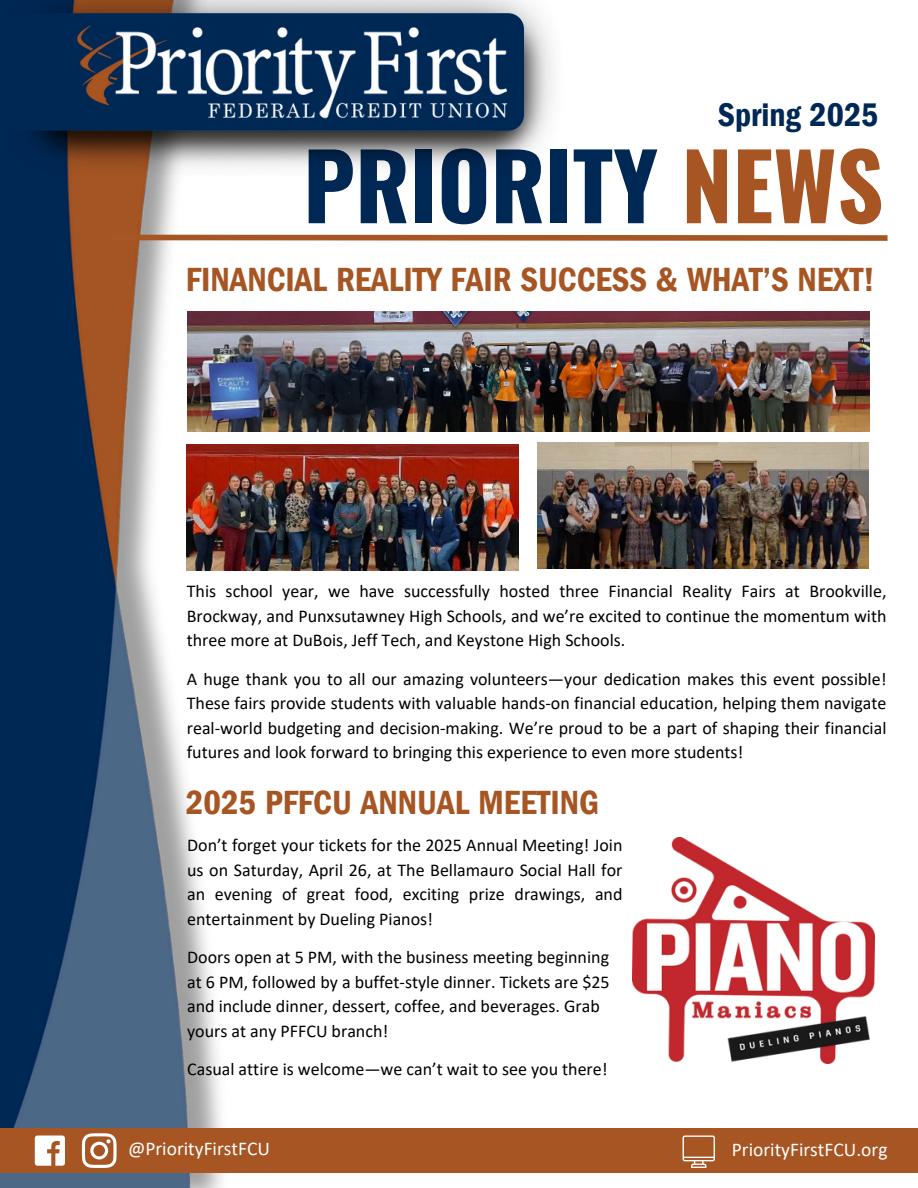
<style>
.page{position:relative;width:918px;height:1188px;background:#fff}
.page>*{position:absolute;margin:0;border:0;box-sizing:border-box;transform-origin:0 0}
.t1{font:700 91.05px "Oswald";color:#002855}
.t2{font:34.5px "Franklin Gothic LT Pro Dm Cn";color:#a65523}
.t3{font:33.6px "Franklin Gothic LT Pro Dm Cn";color:#002855}
.t4{font:19.5px "Calibri";color:#fff}
.t5{font:18px/24.5px "Calibri";color:#000;text-align:justify}
.s1{color:#a65523}
</style>
<div class="page">
<img style="left:0;top:183px;width:270px;height:1005px">
<svg style="left:102px;top:232px;width:786px;height:12px"></svg>
<div style="left:0;top:1129px;width:918px;height:44px;background:#a65523"></div>
<svg style="left:35px;top:1136px;width:30px;height:30px"></svg>
<svg style="left:82px;top:1133px;width:35px;height:35px"></svg>
<svg style="left:683px;top:1136px;width:32px;height:32px"></svg>
<img style="left:0;top:0;width:554px;height:183px">
<div style="left:0;top:13px;width:524px;height:118px;background:#002855"></div>
<img style="left:69px;top:7px;width:446px;height:130px">
<img style="left:187px;top:445px;width:331px;height:126px">
<img style="left:537px;top:442px;width:332px;height:127px">
<img style="left:187px;top:312px;width:682px;height:119px">
<img style="left:633px;top:837px;width:241px;height:227px">
<h2 class="t3" style="left:718px;top:103px;width:162px">Spring 2025</h2>
<p class="t1" style="left:303px;top:115px;width:582px">PRIORITY <span class="s1">NEWS</span></p>
<p class="t2" style="left:186px;top:267px;width:691px">FINANCIAL REALITY FAIR SUCCESS &amp; WHAT’S NEXT!</p>
<p class="t5" style="left:187px;top:581px;width:701px">This school year, we have successfully hosted three Financial Reality Fairs at Brookville, Brockway, and Punxsutawney High Schools, and we’re excited to continue the momentum with three more at DuBois, Jeff Tech, and Keystone High Schools.</p>
<h2 class="t5" style="left:187px;top:668px;width:701px">A huge thank you to all our amazing volunteers—your dedication makes this event possible!<br>These fairs provide students with valuable hands-on financial education, helping them navigate real-world budgeting and decision-making. We’re proud to be a part of shaping their financial futures and look forward to bringing this experience to even more students!</h2>
<p class="t2" style="left:186px;top:790px;width:415px">2025 PFFCU ANNUAL MEETING</p>
<p class="t5" style="left:187px;top:835px;width:437px">Don’t forget your tickets for the 2025 Annual Meeting! Join us on Saturday, April 26, at The Bellamauro Social Hall for an evening of great food, exciting prize drawings, and entertainment by Dueling Pianos!</p>
<p class="t5" style="left:187px;top:947px;width:424px;text-align:left">Doors open at 5 PM, with the business meeting beginning at 6 PM, followed by a buffet-style dinner. Tickets are $25 and include dinner, dessert, coffee, and beverages. Grab yours at any PFFCU branch!</p>
<p class="t5" style="left:187px;top:1059px;width:422px">Casual attire is welcome—we can’t wait to see you there!</p>
<p class="t4" style="left:128px;top:1140px;width:143px">@PriorityFirstFCU</p>
<p class="t4" style="left:732px;top:1141px;width:157px">PriorityFirstFCU.org</p>
</div>
